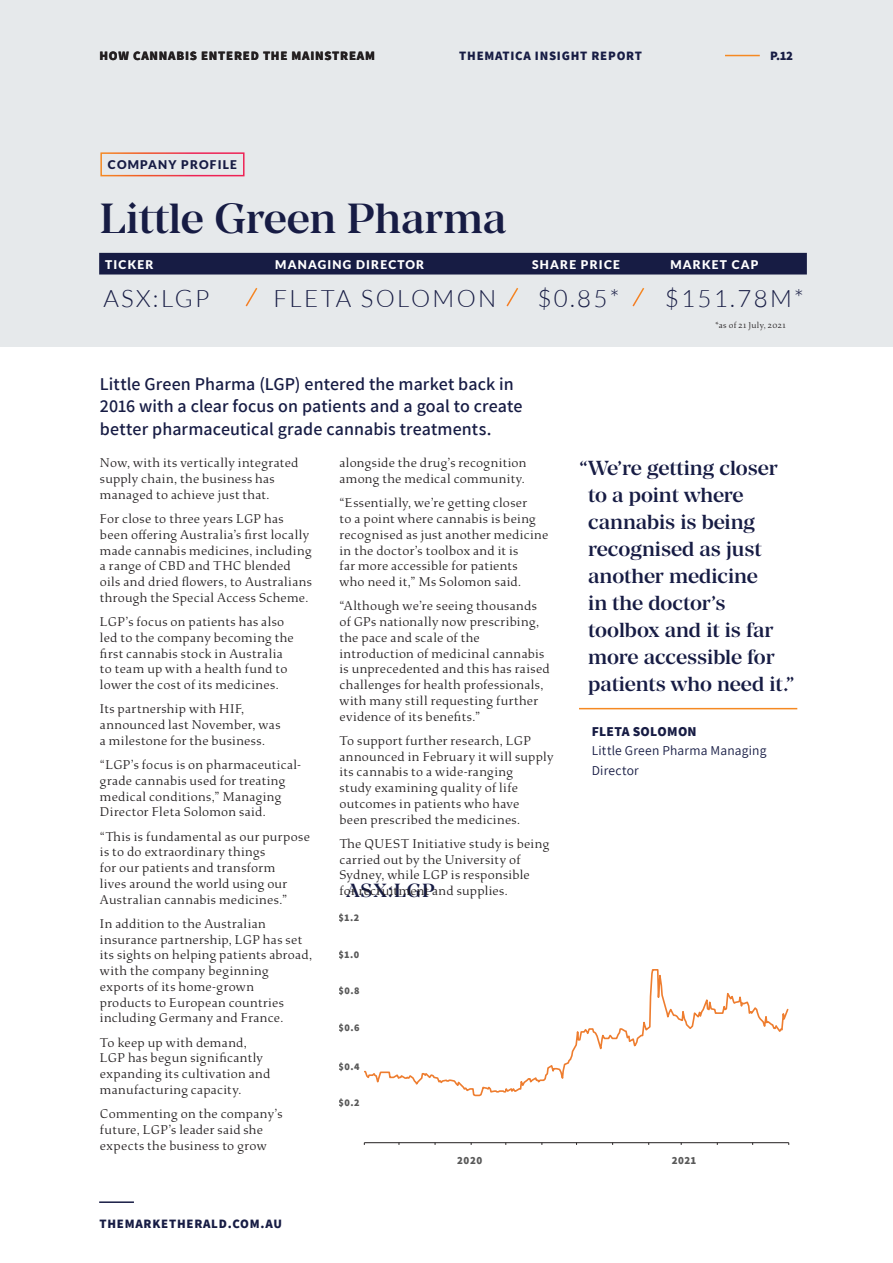
<style>
.page{position:relative;width:893px;height:1263px;background:#fff}
.page>*{position:absolute;margin:0;border:0;box-sizing:border-box;transform-origin:0 0}
.t1{font:500 42px "Manier";color:#171c44}
.t2{font:300 24px "Lato";letter-spacing:.1em;color:#171c44}
.Quotes{font:500 20.25px/27px "Manier";color:#171c44}
.t3{font:500 18.9px "Manier";letter-spacing:.05em;color:#171c44}
.Basic_intro{font:600 18px/22.5px "Assistant";letter-spacing:.005em;color:#171c44}
.Body_copy{font:300 13.5px/15.8px "Study";letter-spacing:.025em;color:#231f20}
.Basic_intro-2{font:13.5px/19.5px "Assistant";letter-spacing:.015em;color:#171c44}
.Basic_intro-3{font:800 13.5px "Assistant";letter-spacing:.025em;color:#171c44}
.t4{font:800 12.75px "Assistant";letter-spacing:.06em;color:#171c44}
.t5{font:800 12.75px "Assistant";letter-spacing:.06em;color:#231f20}
.t6{font:900 12px "Lato";letter-spacing:.1em;color:#fff}
.t7{font:900 12px "Lato";letter-spacing:.1em;color:#171c44}
.t8{font:800 10.8px "Assistant";letter-spacing:.05em;color:#595959}
.t9{font:800 10.05px "Assistant";color:#595959}
.Body_copy-2{font:300 9px "Study";letter-spacing:.045em;color:#231f20}
</style>
<div class="page">
<hr style="left:99px;top:1201px;width:35px;height:2px;background:#171c44">
<div style="left:0;top:0;width:893px;height:347px;background:#e6e9eb"></div>
<div style="left:100px;top:152px;width:145px;height:24px;border:2px solid #fff"></div>
<svg style="left:245px;top:288px;width:13px;height:19px"></svg>
<svg style="left:506px;top:288px;width:13px;height:19px"></svg>
<hr style="left:725px;top:55px;width:35px;height:1px;background:#f58922">
<svg style="left:632px;top:288px;width:13px;height:19px"></svg>
<hr style="left:364px;top:1142px;width:425px;height:1px;background:#231f20">
<svg style="left:364px;top:969px;width:425px;height:128px"></svg>
<hr style="left:579px;top:708px;width:218px;height:1px;background:#f58922">
<div style="left:99px;top:253px;width:708px;height:21px;background:#171c44"></div>
<p class="t5" style="left:99px;top:47px;width:277px">HOW CANNABIS ENTERED THE MAINSTREAM</p>
<p class="t7" style="left:108px;top:158px;width:131px">COMPANY PROFILE</p>
<p class="t4" style="left:459px;top:47px;width:184px">THEMATICA INSIGHT REPORT</p>
<p class="t4" style="left:770px;top:47px;width:24px">P.12</p>
<h1 class="t1" style="left:100px;top:193px;width:408px">Little Green Pharma</h1>
<p class="t6" style="left:105px;top:257px;width:50px">TICKER</p>
<p class="t6" style="left:275px;top:257px;width:150px">MANAGING DIRECTOR</p>
<p class="t6" style="left:532px;top:257px;width:89px">SHARE PRICE</p>
<p class="t6" style="left:670px;top:257px;width:90px">MARKET CAP</p>
<p class="t2" style="left:103px;top:285px;width:107px">ASX:LGP</p>
<p class="t2" style="left:274px;top:285px;width:224px">FLETA SOLOMON</p>
<p class="t2" style="left:537px;top:285px;width:84px">$0.85*</p>
<p class="t2" style="left:665px;top:286px;width:140px">$151.78M*</p>
<p class="Basic_intro" style="left:100px;top:372px;width:424px">Little Green Pharma (LGP) entered the market back in<br>2016 with a clear focus on patients and a goal to create better pharmaceutical grade cannabis treatments.</p>
<p class="Body_copy" style="left:100px;top:455px;width:200px">Now, with its vertically integrated supply chain, the business has managed to achieve just that.</p>
<p class="Body_copy" style="left:100px;top:511px;width:214px">For close to three years LGP has been offering Australia’s first locally made cannabis medicines, including a range of CBD and THC blended oils and dried flowers, to Australians through the Special Access Scheme.</p>
<p class="Body_copy" style="left:100px;top:614px;width:195px">LGP’s focus on patients has also led to the company becoming the first cannabis stock in Australia to team up with a health fund to lower the cost of its medicines.</p>
<p class="Body_copy" style="left:100px;top:701px;width:182px">Its partnership with HIF, announced last November, was a milestone for the business.</p>
<p class="Body_copy" style="left:100px;top:757px;width:203px">“LGP’s focus is on pharmaceutical&shy;grade cannabis used for treating medical conditions,” Managing<br>Director Fleta Solomon said.</p>
<p class="Body_copy" style="left:100px;top:829px;width:212px">“This is fundamental as our purpose is to do extraordinary things<br>for our patients and transform<br>lives around the world using our<br>Australian cannabis medicines.”</p>
<p class="Body_copy" style="left:100px;top:916px;width:214px">In addition to the Australian insurance partnership, LGP has set its sights on helping patients abroad, with the company beginning exports of its home-grown<br>products to European countries including Germany and France.</p>
<p class="Body_copy" style="left:100px;top:1035px;width:172px">To keep up with demand,<br>LGP has begun significantly expanding its cultivation and manufacturing capacity.</p>
<p class="Body_copy" style="left:100px;top:1106px;width:184px">Commenting on the company’s future, LGP’s leader said she expects the business to grow</p>
<p class="Body_copy" style="left:339px;top:455px;width:189px">alongside the drug’s recognition among the medical community.</p>
<p class="Body_copy" style="left:339px;top:495px;width:210px">“Essentially, we’re getting closer<br>to a point where cannabis is being recognised as just another medicine in the doctor’s toolbox and it is<br>far more accessible for patients<br>who need it,” Ms Solomon said.</p>
<p class="Body_copy" style="left:339px;top:598px;width:212px">“Although we’re seeing thousands of GPs nationally now prescribing, the pace and scale of the introduction of medicinal cannabis is unprecedented and this has raised challenges for health professionals, with many still requesting further evidence of its benefits.”</p>
<p class="Body_copy" style="left:339px;top:733px;width:215px">To support further research, LGP announced in February it will supply its cannabis to a wide-ranging<br>study examining quality of life outcomes in patients who have<br>been prescribed the medicines.</p>
<p class="Body_copy" style="left:339px;top:836px;width:211px">The QUEST Initiative study is being carried out by the University of<br>Sydney, while LGP is responsible for recruitment and supplies.</p>
<p class="t3" style="left:346px;top:879px;width:90px">ASX:LGP</p>
<p class="t9" style="left:339px;top:910px;width:22px">$1.2</p>
<p class="t9" style="left:339px;top:947px;width:22px">$1.0</p>
<p class="t9" style="left:339px;top:984px;width:23px">$0.8</p>
<p class="t9" style="left:339px;top:1021px;width:23px">$0.6</p>
<p class="t9" style="left:339px;top:1059px;width:23px">$0.4</p>
<p class="t9" style="left:339px;top:1095px;width:23px">$0.2</p>
<p class="Body_copy-2" style="left:716px;top:320px;width:72px">*as of 21 July, 2021</p>
<p class="Quotes" style="left:588px;top:454px;width:208px;text-indent:-9px">“We’re getting closer to a point where cannabis is being recognised as just another medicine<br>in the doctor’s toolbox and it is far more accessible for patients who need it.”</p>
<p class="Basic_intro-3" style="left:592px;top:722px;width:106px">FLETA SOLOMON</p>
<p class="Basic_intro-2" style="left:592px;top:740px;width:176px">Little Green Pharma Managing<br>Director</p>
<p class="t4" style="left:99px;top:1215px;width:184px">THEMARKETHERALD.COM.AU</p>
<p class="t8" style="left:457px;top:1153px;width:26px">2020</p>
<p class="t8" style="left:672px;top:1153px;width:26px">2021</p>
</div>
